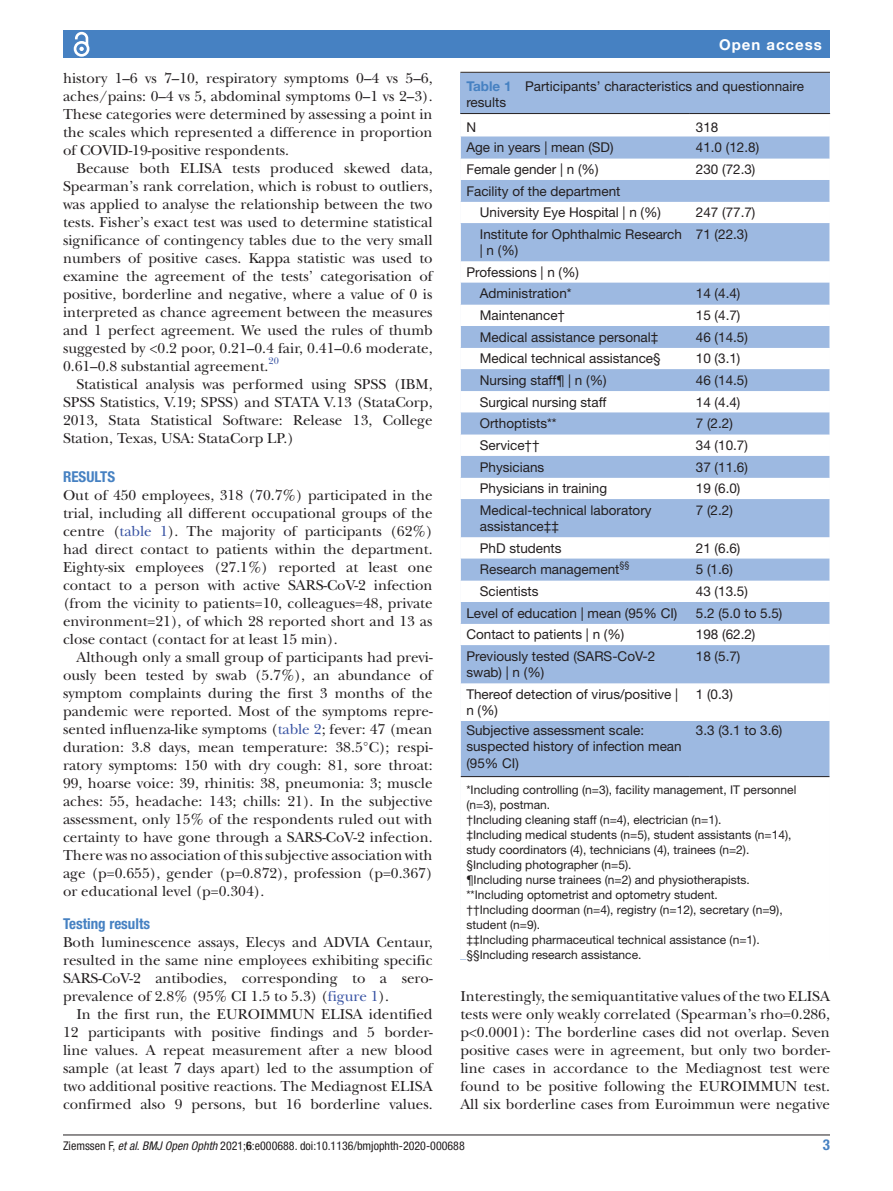
<style>
.page{position:relative;width:893px;height:1191px;background:#fff}
.page>*{position:absolute;margin:0;border:0;box-sizing:border-box;transform-origin:0 0}
.t1{font:15px/18px "New Baskerville";color:#231f20;text-align:justify}
.t2{font:700 condensed 15px "Helvetica Neue LT Std";color:#4681c2}
.t3{font:700 15px "Helvetica Neue LT Std";letter-spacing:.065em;color:#fff}
.t4{font:13.5px/16.2px "Helvetica Neue LT Std";color:#231f20}
.t5{font:12px/15px "Helvetica Neue LT Std";color:#231f20}
.t6{font:condensed 12px "Helvetica Neue LT Std";color:#231f20}
.t7{font:9.9px "New Baskerville";color:#3853a3}
.t8{font:9px "Helvetica Neue LT Std";color:#231f20}
.s1{color:#3853a3}
.s2{font-weight:700;color:#4681c2}
.s3{font-style:italic}
.s4{font-weight:700}
</style>
<div class="page">
<hr style="left:63px;top:1134px;width:767px;height:1px;background:#231f20">
<div style="left:63px;top:31px;width:767px;height:27px;background:#4681c2"></div>
<svg style="left:73px;top:31px;width:17px;height:26px"></svg>
<div style="left:460px;top:73px;width:370px;height:886px;background:#9db9e1"></div>
<hr style="left:460px;top:72px;width:370px;height:1px;background:#231f20">
<div style="left:461px;top:114px;width:369px;height:845px;background:#fff"></div>
<svg style="left:461px;top:137px;width:369px;height:639px"></svg>
<hr style="left:460px;top:113px;width:230px;height:1px;background:#231f20">
<hr style="left:690px;top:113px;width:140px;height:1px;background:#231f20">
<hr style="left:460px;top:776px;width:230px;height:1px;background:#231f20">
<hr style="left:690px;top:776px;width:140px;height:1px;background:#231f20">
<svg style="left:460px;top:114px;width:1px;height:109px"></svg>
<hr style="left:460px;top:223px;width:1px;height:38px;background:#fff">
<svg style="left:460px;top:261px;width:1px;height:238px"></svg>
<hr style="left:460px;top:499px;width:1px;height:38px;background:#fff">
<svg style="left:460px;top:537px;width:1px;height:108px"></svg>
<hr style="left:460px;top:645px;width:1px;height:38px;background:#fff">
<hr style="left:460px;top:683px;width:1px;height:38px;background:#fff">
<hr style="left:460px;top:721px;width:1px;height:55px;background:#fff">
<hr style="left:460px;top:776px;width:1px;height:183px;background:#fff">
<hr style="left:466px;top:808px;width:364px;height:2px;background:#fff">
<hr style="left:466px;top:823px;width:364px;height:2px;background:#fff">
<hr style="left:466px;top:853px;width:364px;height:2px;background:#fff">
<hr style="left:466px;top:868px;width:364px;height:2px;background:#fff">
<hr style="left:466px;top:883px;width:364px;height:2px;background:#fff">
<hr style="left:466px;top:898px;width:364px;height:2px;background:#fff">
<hr style="left:466px;top:928px;width:364px;height:2px;background:#fff">
<hr style="left:466px;top:943px;width:364px;height:2px;background:#fff">
<hr style="left:466px;top:958px;width:364px;height:2px;background:#fff">
<p class="t1" style="left:63px;top:69px;width:371px">history 1–6 vs 7–10, respiratory symptoms 0–4 vs 5–6, aches/pains: 0–4 vs 5, abdominal symptoms 0–1 vs 2–3).<br>These categories were determined by assessing a point in the scales which represented a difference in proportion of COVID-19-positive respondents.</p>
<p class="t1" style="left:63px;top:159px;width:371px;text-indent:14px">Because both ELISA tests produced skewed data, Spearman’s rank correlation, which is robust to outliers, was applied to analyse the relationship between the two tests. Fisher’s exact test was used to determine statistical significance of contingency tables due to the very small numbers of positive cases. Kappa statistic was used to examine the agreement of the tests’ categorisation of positive, borderline and negative, where a value of 0 is interpreted as chance agreement between the measures and 1 perfect agreement. We used the rules of thumb suggested by &lt;0.2 poor, 0.21–0.4 fair, 0.41–0.6 moderate, 0.61–0.8 substantial agreement.</p>
<p class="t7" style="left:268px;top:355px;width:12px">20</p>
<p class="t1" style="left:63px;top:375px;width:371px;text-indent:14px">Statistical analysis was performed using SPSS (IBM, SPSS Statistics, V.19; SPSS) and STATA V.13 (StataCorp, 2013, Stata Statistical Software: Release 13, College Station, Texas, USA: StataCorp LP.)</p>
<p class="t2" style="left:63px;top:467px;width:54px">RESULTS</p>
<p class="t1" style="left:63px;top:486px;width:371px">Out of 450 employees, 318 (70.7%) participated in the trial, including all different occupational groups of the centre (<span class="s1">table 1</span>). The majority of participants (62%) had direct contact to patients within the department.<br>Eighty-six employees (27.1%) reported at least one contact to a person with active SARS-CoV-2 infection (from the vicinity to patients=10, colleagues=48, private environment=21), of which 28 reported short and 13 as close contact (contact for at least 15 min).</p>
<p class="t1" style="left:63px;top:648px;width:371px;text-indent:14px">Although only a small group of participants had previ&shy;ously been tested by swab (5.7%), an abundance of symptom complaints during the first 3 months of the pandemic were reported. Most of the symptoms repre&shy;sented influenza-like symptoms (<span class="s1">table 2</span>; fever: 47 (mean duration: 3.8 days, mean temperature: 38.5°C); respi&shy;ratory symptoms: 150 with dry cough: 81, sore throat:<br>99, hoarse voice: 39, rhinitis: 38, pneumonia: 3; muscle aches: 55, headache: 143; chills: 21). In the subjective assessment, only 15% of the respondents ruled out with certainty to have gone through a SARS-CoV-2 infection.<br>There was no association of this subjective association with age (p=0.655), gender (p=0.872), profession (p=0.367) or educational level (p=0.304).</p>
<p class="t2" style="left:63px;top:915px;width:89px">Testing results</p>
<p class="t1" style="left:63px;top:933px;width:371px">Both luminescence assays, Elecys and ADVIA Centaur, resulted in the same nine employees exhibiting specific SARS-CoV-2 antibodies, corresponding to a sero&shy;prevalence of 2.8% (95% CI 1.5 to 5.3) (<span class="s1">figure 1</span>).</p>
<p class="t1" style="left:63px;top:1005px;width:371px;text-indent:14px">In the first run, the EUROIMMUN ELISA identified 12 participants with positive findings and 5 border&shy;line values. A repeat measurement after a new blood sample (at least 7 days apart) led to the assumption of two additional positive reactions. The Mediagnost ELISA confirmed also 9 persons, but 16 borderline values.</p>
<p class="t3" style="left:719px;top:35px;width:104px">Open access</p>
<p class="t4" style="left:466px;top:77px;width:339px"><span class="s2">Table 1</span> Participants’ characteristics and questionnaire results</p>
<p class="t4" style="left:466px;top:119px;width:11px">N</p>
<p class="t4" style="left:696px;top:119px;width:24px">318</p>
<p class="t4" style="left:466px;top:139px;width:149px">Age in years | mean (SD)</p>
<p class="t4" style="left:696px;top:139px;width:65px">41.0 (12.8)</p>
<p class="t4" style="left:466px;top:161px;width:134px">Female gender | n (%)</p>
<p class="t4" style="left:696px;top:161px;width:61px">230 (72.3)</p>
<p class="t4" style="left:480px;top:180px;width:183px;line-height:21.6px;text-indent:-14px">Facility of the department<br>University Eye Hospital | n (%)</p>
<p class="t4" style="left:696px;top:204px;width:61px">247 (77.7)</p>
<p class="t4" style="left:480px;top:226px;width:204px">Institute for Ophthalmic Research | n (%)</p>
<p class="t4" style="left:696px;top:226px;width:54px">71 (22.3)</p>
<p class="t4" style="left:466px;top:261px;width:114px;line-height:21.6px;text-align:center">Professions | n (%)<br>Administration*</p>
<p class="t4" style="left:696px;top:285px;width:46px">14 (4.4)</p>
<p class="t4" style="left:480px;top:307px;width:87px">Maintenance†</p>
<p class="t4" style="left:696px;top:307px;width:46px">15 (4.7)</p>
<p class="t4" style="left:480px;top:329px;width:180px">Medical assistance personal‡</p>
<p class="t4" style="left:696px;top:329px;width:54px">46 (14.5)</p>
<p class="t4" style="left:480px;top:350px;width:182px">Medical technical assistance§</p>
<p class="t4" style="left:696px;top:350px;width:46px">10 (3.1)</p>
<p class="t4" style="left:480px;top:372px;width:128px">Nursing staff¶ | n (%)</p>
<p class="t4" style="left:696px;top:372px;width:54px">46 (14.5)</p>
<p class="t4" style="left:480px;top:393px;width:128px">Surgical nursing staff</p>
<p class="t4" style="left:696px;top:393px;width:46px">14 (4.4)</p>
<p class="t4" style="left:480px;top:415px;width:78px">Orthoptists**</p>
<p class="t4" style="left:696px;top:415px;width:39px">7 (2.2)</p>
<p class="t4" style="left:480px;top:437px;width:61px">Service††</p>
<p class="t4" style="left:696px;top:437px;width:54px">34 (10.7)</p>
<p class="t4" style="left:480px;top:458px;width:66px">Physicians</p>
<p class="t4" style="left:696px;top:458px;width:54px">37 (11.6)</p>
<p class="t4" style="left:480px;top:480px;width:129px">Physicians in training</p>
<p class="t4" style="left:696px;top:480px;width:46px">19 (6.0)</p>
<p class="t4" style="left:480px;top:502px;width:173px">Medical-technical laboratory assistance‡‡</p>
<p class="t4" style="left:696px;top:502px;width:39px">7 (2.2)</p>
<p class="t4" style="left:480px;top:540px;width:83px">PhD students</p>
<p class="t4" style="left:696px;top:540px;width:46px">21 (6.6)</p>
<p class="t4" style="left:480px;top:561px;width:141px">Research management</p>
<p class="t8" style="left:619px;top:560px;width:11px">§§</p>
<p class="t4" style="left:696px;top:561px;width:39px">5 (1.6)</p>
<p class="t4" style="left:480px;top:583px;width:60px">Scientists</p>
<p class="t4" style="left:696px;top:583px;width:54px">43 (13.5)</p>
<p class="t4" style="left:466px;top:604px;width:213px">Level of education | mean (95% CI)</p>
<p class="t4" style="left:696px;top:604px;width:88px">5.2 (5.0 to 5.5)</p>
<p class="t4" style="left:466px;top:626px;width:160px">Contact to patients | n (%)</p>
<p class="t4" style="left:696px;top:626px;width:61px">198 (62.2)</p>
<p class="t4" style="left:466px;top:648px;width:191px">Previously tested (SARS-CoV-2 swab) | n (%)</p>
<p class="t4" style="left:696px;top:648px;width:46px">18 (5.7)</p>
<p class="t4" style="left:466px;top:686px;width:213px">Thereof detection of virus/positive | n (%)</p>
<p class="t4" style="left:696px;top:686px;width:39px">1 (0.3)</p>
<p class="t4" style="left:466px;top:722px;width:217px">Subjective assessment scale: suspected history of infection mean (95% CI)</p>
<p class="t4" style="left:696px;top:722px;width:88px">3.3 (3.1 to 3.6)</p>
<p class="t5" style="left:466px;top:782px;width:331px">*Including controlling (n=3), facility management, IT personnel (n=3), postman.<br>†Including cleaning staff (n=4), electrician (n=1).<br>‡Including medical students (n=5), student assistants (n=14), study coordinators (4), technicians (4), trainees (n=2). §Including photographer (n=5).<br>¶Including nurse trainees (n=2) and physiotherapists. **Including optometrist and optometry student.<br>††Including doorman (n=4), registry (n=12), secretary (n=9), student (n=9).<br>‡‡Including pharmaceutical technical assistance (n=1). §§Including research assistance.</p>
<p class="t1" style="left:460px;top:987px;width:371px">Interestingly, the semiquantitative values of the two ELISA tests were only weakly correlated (Spearman’s rho=0.286, p&lt;0.0001): The borderline cases did not overlap. Seven positive cases were in agreement, but only two border&shy;line cases in accordance to the Mediagnost test were found to be positive following the EUROIMMUN test.<br>All six borderline cases from Euroimmun were negative</p>
<p class="t6" style="left:63px;top:1138px;width:403px">Ziemssen F, <span class="s3">et al</span>. <span class="s3">BMJ Open Ophth</span> 2021;<span class="s4">6</span>:e000688. doi:10.1136/bmjophth-2020-000688</p>
<p class="t2" style="left:823px;top:1135px;width:9px">3</p>
</div>
